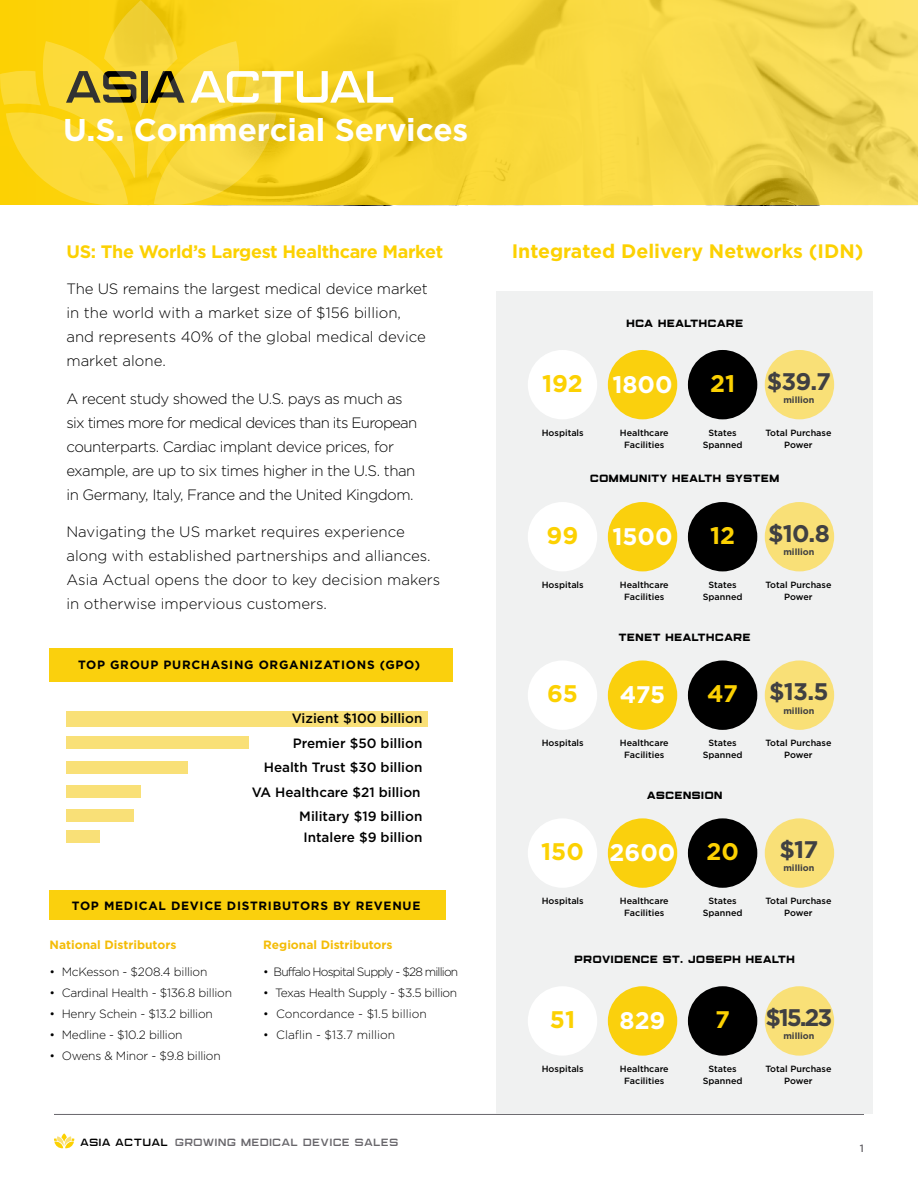
<style>
.page{position:relative;width:918px;height:1188px;background:#fff}
.page>*{position:absolute;margin:0;border:0;box-sizing:border-box;transform-origin:0 0}
.t1{font:700 31.5px "Gotham HTF";color:#fff}
.t2{font:700 24px "Gotham HTF";letter-spacing:-.03em;color:#404042}
.t3{font:700 24px "Gotham HTF";color:#fcd102}
.t4{font:700 24px "Gotham HTF";color:#fff}
.t5{font:700 19.5px "Gotham HTF";color:#fcd102}
.t6{font:700 18px "Gotham HTF";letter-spacing:-.02em;color:#fcd102}
.t7{font:300 15px/24px "Gotham HTF";letter-spacing:-.01em;color:#000}
.t8{font:300 15px/24px "Gotham HTF";letter-spacing:-.03em;color:#000}
.t9{font:500 13.5px/24.2px "Gotham HTF";color:#000;text-align:right}
.t10{font:300 12px "Gotham HTF";letter-spacing:-.02em;color:#000}
.t11{font:700 12px "Gotham HTF";letter-spacing:.06em;color:#000}
.t12{font:300 12px "Gotham HTF";color:#000}
.t13{font:700 12px "Gotham HTF";color:#f4bc07}
.t14{font:300 12px "Gotham HTF";letter-spacing:-.07em;color:#000}
.t15{font:700 10.5px "Marsek";color:#000}
.t16{font:10.5px "Marsek Demi";letter-spacing:.01em;color:#68666b}
.t17{font:500 10.5px "Gotham HTF";color:#68666b}
.t18{font:500 9px/12px "Gotham HTF";color:#000;text-align:center}
.t19{font:700 9px "Gotham HTF";color:#404042}
.s1{color:#000}
</style>
<div class="page">
<hr style="left:54px;top:1114px;width:810px;height:1px;background:#68666b">
<svg style="left:54px;top:1133px;width:20px;height:16px"></svg>
<div style="left:497px;top:292px;width:376px;height:822px;background:#f0f1f1"></div>
<svg style="left:393px;top:0;width:525px;height:205px;background:#f3d543"></svg>
<div style="left:50px;top:890px;width:396px;height:30px;background:#fad00d"></div>
<div style="left:50px;top:649px;width:403px;height:33px;background:#fad00d"></div>
<div style="left:528px;top:350px;width:69px;height:69px;background:#fff;border-radius:50%"></div>
<div style="left:528px;top:502px;width:69px;height:69px;background:#fff;border-radius:50%"></div>
<div style="left:528px;top:660px;width:69px;height:70px;background:#fff;border-radius:50%"></div>
<div style="left:528px;top:818px;width:69px;height:70px;background:#fff;border-radius:50%"></div>
<div style="left:528px;top:986px;width:69px;height:70px;background:#fff;border-radius:50%"></div>
<div style="left:765px;top:350px;width:69px;height:69px;background:#f9e077;border-radius:50%"></div>
<div style="left:765px;top:502px;width:69px;height:69px;background:#f9e077;border-radius:50%"></div>
<div style="left:765px;top:660px;width:69px;height:70px;background:#f9e077;border-radius:50%"></div>
<div style="left:765px;top:818px;width:69px;height:70px;background:#f9e077;border-radius:50%"></div>
<div style="left:765px;top:986px;width:69px;height:70px;background:#f9e077;border-radius:50%"></div>
<div style="left:608px;top:350px;width:69px;height:69px;background:#fad00d;border-radius:50%"></div>
<div style="left:608px;top:502px;width:69px;height:69px;background:#fad00d;border-radius:50%"></div>
<div style="left:608px;top:660px;width:69px;height:70px;background:#fad00d;border-radius:50%"></div>
<div style="left:608px;top:818px;width:69px;height:70px;background:#fad00d;border-radius:50%"></div>
<div style="left:608px;top:986px;width:69px;height:70px;background:#fad00d;border-radius:50%"></div>
<div style="left:688px;top:350px;width:69px;height:69px;background:#000;border-radius:50%"></div>
<div style="left:688px;top:502px;width:69px;height:69px;background:#000;border-radius:50%"></div>
<div style="left:688px;top:660px;width:69px;height:70px;background:#000;border-radius:50%"></div>
<div style="left:688px;top:818px;width:69px;height:70px;background:#000;border-radius:50%"></div>
<div style="left:688px;top:986px;width:69px;height:70px;background:#000;border-radius:50%"></div>
<div style="left:66px;top:711px;width:361px;height:15px;background:#f9e077"></div>
<div style="left:66px;top:761px;width:121px;height:12px;background:#f9e077"></div>
<div style="left:66px;top:785px;width:74px;height:13px;background:#f9e077"></div>
<div style="left:66px;top:737px;width:182px;height:12px;background:#f9e077"></div>
<div style="left:66px;top:831px;width:33px;height:12px;background:#f9e077"></div>
<div style="left:66px;top:810px;width:67px;height:12px;background:#f9e077"></div>
<svg style="left:0;top:0;width:393px;height:206px;background:#f2d02c"></svg>
<h1 class="t1" style="left:63px;top:118px;width:407px">U.S. Commercial Services</h1>
<h3 class="t6" style="left:66px;top:244px;width:378px">US: The World’s Largest Healthcare Market</h3>
<h3 class="t5" style="left:512px;top:243px;width:353px">Integrated Delivery Networks (IDN)</h3>
<h3 class="t7" style="left:66px;top:277px;width:363px">The US remains the largest medical device market in the world with a market size of $156 billion, and represents 40% of the global medical device market alone.</h3>
<p class="t8" style="left:66px;top:387px;width:352px">A recent study showed the U.S. pays as much as six times more for medical devices than its European counterparts. Cardiac implant device prices, for example, are up to six times higher in the U.S. than in Germany, Italy, France and the United Kingdom.</p>
<h3 class="t7" style="left:66px;top:520px;width:375px">Navigating the US market requires experience along with established partnerships and alliances.<br>Asia Actual opens the door to key decision makers in otherwise impervious customers.</h3>
<p class="t15" style="left:626px;top:317px;width:119px">HCA HEALTHCARE</p>
<h2 class="t2" style="left:767px;top:371px;width:66px">$39.7</h2>
<p class="t19" style="left:783px;top:396px;width:33px">million</p>
<h2 class="t3" style="left:542px;top:374px;width:42px">192</h2>
<h2 class="t3" style="left:710px;top:374px;width:27px">21</h2>
<h2 class="t4" style="left:612px;top:374px;width:62px">1800</h2>
<p class="t18" style="left:542px;top:427px;width:43px">Hospitals</p>
<p class="t18" style="left:765px;top:427px;width:68px">Total Purchase<br>Power</p>
<p class="t18" style="left:620px;top:427px;width:50px">Healthcare<br>Facilities</p>
<p class="t18" style="left:703px;top:427px;width:41px">States<br>Spanned</p>
<p class="t15" style="left:590px;top:473px;width:191px">COMMUNITY HEALTH SYSTEM</p>
<h2 class="t2" style="left:768px;top:523px;width:63px">$10.8</h2>
<p class="t19" style="left:783px;top:548px;width:33px">million</p>
<h2 class="t3" style="left:547px;top:526px;width:33px">99</h2>
<h2 class="t3" style="left:710px;top:526px;width:27px">12</h2>
<h2 class="t4" style="left:612px;top:527px;width:62px">1500</h2>
<p class="t18" style="left:765px;top:579px;width:68px">Total Purchase<br>Power</p>
<p class="t18" style="left:542px;top:579px;width:43px">Hospitals</p>
<p class="t18" style="left:620px;top:579px;width:50px">Healthcare<br>Facilities</p>
<p class="t18" style="left:703px;top:579px;width:41px">States<br>Spanned</p>
<h3 class="t11" style="left:78px;top:660px;width:344px">TOP GROUP PURCHASING ORGANIZATIONS (GPO)</h3>
<h3 class="t9" style="left:292px;top:707px;width:132px">Vizient $100 billion</h3>
<h3 class="t9" style="left:264px;top:732px;width:160px">Premier $50 billion<br>Health Trust $30 billion</h3>
<h3 class="t9" style="left:252px;top:781px;width:172px">VA Healthcare $21 billion<br>Military $19 billion</h3>
<h3 class="t9" style="left:303px;top:826px;width:120px">Intalere $9 billion</h3>
<h3 class="t11" style="left:72px;top:901px;width:350px">TOP MEDICAL DEVICE DISTRIBUTORS BY REVENUE</h3>
<h3 class="t13" style="left:50px;top:940px;width:128px">National Distributors</h3>
<h3 class="t10" style="left:50px;top:967px;width:159px">• McKesson - $208.4 billion</h3>
<h3 class="t10" style="left:50px;top:988px;width:184px">• Cardinal Health - $136.8 billion</h3>
<h3 class="t10" style="left:50px;top:1009px;width:165px">• Henry Schein - $13.2 billion</h3>
<h3 class="t10" style="left:50px;top:1030px;width:134px">• Medline - $10.2 billion</h3>
<h3 class="t10" style="left:50px;top:1051px;width:173px">• Owens &amp; Minor - $9.8 billion</h3>
<h3 class="t13" style="left:263px;top:940px;width:131px">Regional Distributors</h3>
<h3 class="t14" style="left:263px;top:967px;width:196px">• Buffalo Hospital Supply - $28 million</h3>
<h3 class="t10" style="left:263px;top:988px;width:196px">• Texas Health Supply - $3.5 billion</h3>
<h3 class="t12" style="left:263px;top:1009px;width:165px">• Concordance - $1.5 billion</h3>
<h3 class="t12" style="left:263px;top:1030px;width:133px">• Claflin - $13.7 million</h3>
<p class="t16" style="left:80px;top:1136px;width:320px"><span class="s1">ASIA ACTUAL</span> GROWING MEDICAL DEVICE SALES</p>
<p class="t15" style="left:619px;top:631px;width:134px">TENET HEALTHCARE</p>
<h2 class="t3" style="left:547px;top:684px;width:33px">65</h2>
<h2 class="t4" style="left:620px;top:685px;width:47px">475</h2>
<h2 class="t3" style="left:707px;top:684px;width:32px">47</h2>
<h2 class="t2" style="left:769px;top:682px;width:61px">$13.5</h2>
<p class="t19" style="left:783px;top:707px;width:33px">million</p>
<p class="t18" style="left:542px;top:737px;width:43px">Hospitals</p>
<p class="t18" style="left:620px;top:737px;width:50px">Healthcare<br>Facilities</p>
<p class="t18" style="left:703px;top:737px;width:41px">States<br>Spanned</p>
<p class="t18" style="left:765px;top:737px;width:68px">Total Purchase<br>Power</p>
<p class="t15" style="left:647px;top:790px;width:78px">ASCENSION</p>
<h2 class="t3" style="left:541px;top:842px;width:44px">150</h2>
<h2 class="t4" style="left:610px;top:843px;width:67px">2600</h2>
<h2 class="t3" style="left:706px;top:842px;width:34px">20</h2>
<h2 class="t2" style="left:779px;top:840px;width:41px">$17</h2>
<p class="t19" style="left:783px;top:865px;width:33px">million</p>
<p class="t18" style="left:542px;top:895px;width:43px">Hospitals</p>
<p class="t18" style="left:620px;top:895px;width:50px">Healthcare<br>Facilities</p>
<p class="t18" style="left:703px;top:895px;width:41px">States<br>Spanned</p>
<p class="t18" style="left:765px;top:895px;width:68px">Total Purchase<br>Power</p>
<p class="t15" style="left:574px;top:954px;width:222px">PROVIDENCE ST. JOSEPH HEALTH</p>
<h2 class="t3" style="left:550px;top:1010px;width:27px">51</h2>
<p class="t18" style="left:542px;top:1063px;width:43px">Hospitals</p>
<h2 class="t4" style="left:620px;top:1011px;width:47px">829</h2>
<p class="t18" style="left:620px;top:1063px;width:50px">Healthcare<br>Facilities</p>
<h2 class="t3" style="left:715px;top:1010px;width:16px">7</h2>
<p class="t18" style="left:703px;top:1063px;width:41px">States<br>Spanned</p>
<h2 class="t2" style="left:766px;top:1008px;width:68px">$15.23</h2>
<p class="t19" style="left:783px;top:1032px;width:33px">million</p>
<p class="t18" style="left:765px;top:1063px;width:68px">Total Purchase<br>Power</p>
<p class="t17" style="left:860px;top:1144px;width:6px">1</p>
</div>
